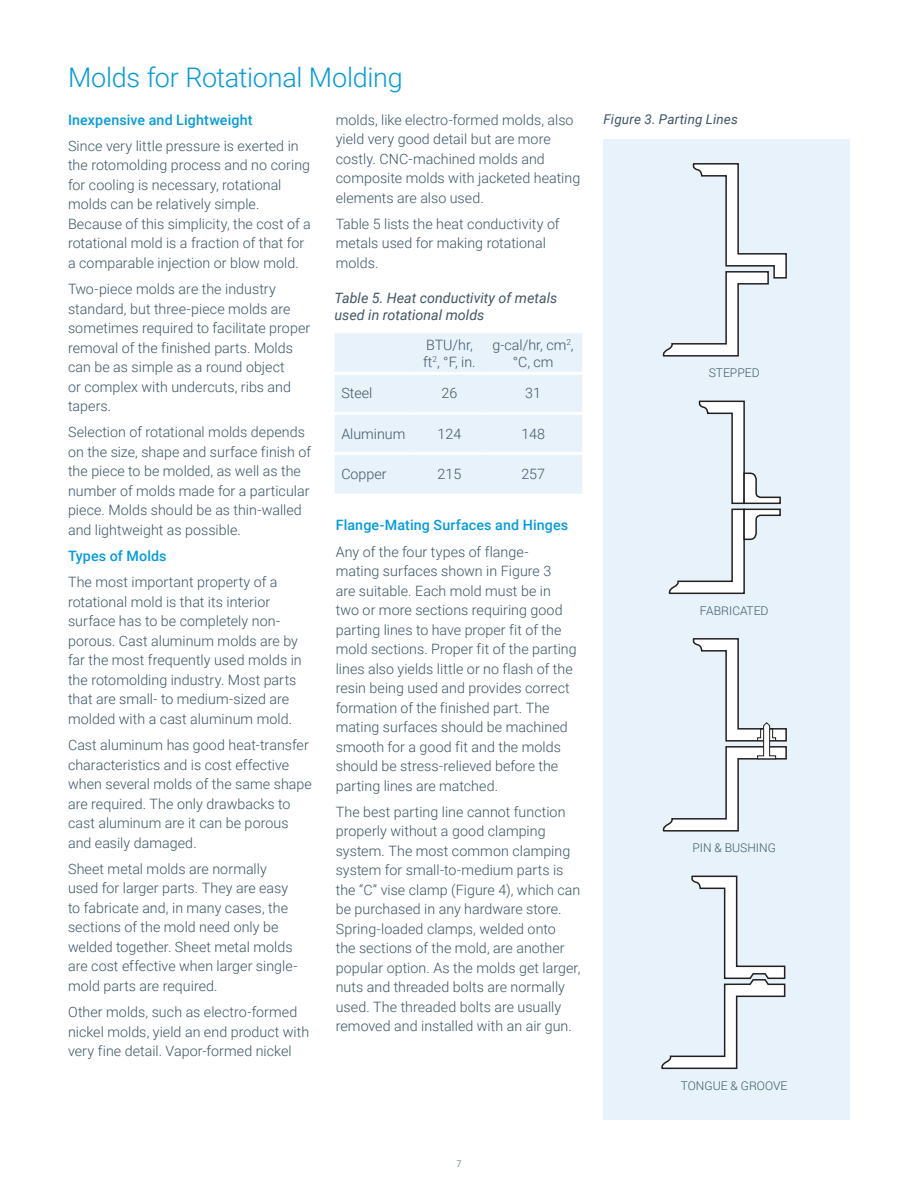
<style>
.page{position:relative;width:918px;height:1188px;background:#fff}
.page>*{position:absolute;margin:0;border:0;box-sizing:border-box;transform-origin:0 0}
.t1{font:300 27px "Roboto";letter-spacing:-.01em;color:#069ad9}
.t2{font:300 14.25px/19.5px "Roboto";letter-spacing:.005em;color:#3b5566}
.t3{font:300 14.25px/16.5px "Roboto";color:#425567}
.t4{font:500 14.25px "Roboto";letter-spacing:.01em;color:#069bda}
.t5{font:italic 14.25px/16.5px "Roboto";color:#425567}
.t6{font:italic 13.5px "Roboto";letter-spacing:.01em;color:#3b5566}
.t7{font:300 12px "Roboto";color:#3b5566}
.t8{font:300 9px "Roboto";color:#3b5566}
</style>
<div class="page">
<div style="left:604px;top:139px;width:246px;height:981px;background:#e7f2fa"></div>
<div style="left:335px;top:333px;width:247px;height:161px;background:#e7f2fa"></div>
<hr style="left:335px;top:412px;width:80px;height:3px;background:#fff">
<hr style="left:415px;top:412px;width:69px;height:3px;background:#fff">
<hr style="left:484px;top:412px;width:98px;height:3px;background:#fff">
<hr style="left:335px;top:452px;width:80px;height:3px;background:#fff">
<hr style="left:415px;top:452px;width:69px;height:3px;background:#fff">
<hr style="left:484px;top:452px;width:98px;height:3px;background:#fff">
<hr style="left:335px;top:372px;width:80px;height:3px;background:#fff">
<hr style="left:415px;top:372px;width:69px;height:3px;background:#fff">
<hr style="left:484px;top:372px;width:98px;height:3px;background:#fff">
<svg style="left:662px;top:163px;width:125px;height:194px"></svg>
<svg style="left:668px;top:400px;width:113px;height:195px"></svg>
<svg style="left:662px;top:638px;width:125px;height:194px"></svg>
<svg style="left:661px;top:875px;width:125px;height:195px"></svg>
<p class="t1" style="left:68px;top:59px;width:336px">Molds for Rotational Molding</p>
<p class="t4" style="left:68px;top:110px;width:186px">Inexpensive and Lightweight</p>
<p class="t2" style="left:68px;top:136px;width:244px">Since very little pressure is exerted in the rotomolding process and no coring for cooling is necessary, rotational molds can be relatively simple.<br>Because of this simplicity, the cost of a rotational mold is a fraction of that for a comparable injection or blow mold.</p>
<p class="t2" style="left:68px;top:279px;width:244px">Two-piece molds are the industry standard, but three-piece molds are sometimes required to facilitate proper removal of the finished parts. Molds can be as simple as a round object<br>or complex with undercuts, ribs and tapers.</p>
<p class="t2" style="left:68px;top:422px;width:245px">Selection of rotational molds depends on the size, shape and surface finish of the piece to be molded, as well as the number of molds made for a particular piece. Molds should be as thin-walled and lightweight as possible.</p>
<p class="t4" style="left:68px;top:546px;width:100px">Types of Molds</p>
<p class="t2" style="left:68px;top:572px;width:235px">The most important property of a rotational mold is that its interior surface has to be completely non&shy;porous. Cast aluminum molds are by far the most frequently used molds in the rotomolding industry. Most parts that are small- to medium-sized are molded with a cast aluminum mold.</p>
<p class="t2" style="left:68px;top:735px;width:245px">Cast aluminum has good heat-transfer characteristics and is cost effective when several molds of the same shape are required. The only drawbacks to cast aluminum are it can be porous and easily damaged.</p>
<p class="t2" style="left:68px;top:859px;width:231px">Sheet metal molds are normally used for larger parts. They are easy to fabricate and, in many cases, the sections of the mold need only be welded together. Sheet metal molds are cost effective when larger single&shy;mold parts are required.</p>
<p class="t2" style="left:68px;top:1002px;width:243px">Other molds, such as electro-formed nickel molds, yield an end product with very fine detail. Vapor-formed nickel</p>
<p class="t2" style="left:336px;top:109px;width:246px">molds, like electro-formed molds, also yield very good detail but are more costly. CNC-machined molds and composite molds with jacketed heating elements are also used.</p>
<p class="t2" style="left:336px;top:214px;width:225px">Table 5 lists the heat conductivity of metals used for making rotational molds.</p>
<p class="t5" style="left:335px;top:289px;width:224px">Table 5. Heat conductivity of metals used in rotational molds</p>
<p class="t3" style="left:423px;top:336px;width:54px">BTU/hr, ft<sup>2</sup>, °F, in.</p>
<p class="t3" style="left:493px;top:336px;width:83px;text-align:center">g-cal/hr, cm<sup>2</sup>, °C, cm</p>
<p class="t3" style="left:341px;top:385px;width:32px">Steel</p>
<p class="t3" style="left:442px;top:385px;width:17px">26</p>
<p class="t3" style="left:525px;top:385px;width:17px">31</p>
<p class="t3" style="left:341px;top:425px;width:66px">Aluminum</p>
<p class="t3" style="left:438px;top:425px;width:25px">124</p>
<p class="t3" style="left:521px;top:425px;width:25px">148</p>
<p class="t3" style="left:341px;top:465px;width:47px">Copper</p>
<p class="t3" style="left:438px;top:465px;width:25px">215</p>
<p class="t3" style="left:521px;top:465px;width:25px">257</p>
<p class="t4" style="left:336px;top:515px;width:234px">Flange-Mating Surfaces and Hinges</p>
<p class="t2" style="left:336px;top:541px;width:243px">Any of the four types of flange-<br>mating surfaces shown in Figure 3<br>are suitable. Each mold must be in two or more sections requiring good parting lines to have proper fit of the mold sections. Proper fit of the parting lines also yields little or no flash of the resin being used and provides correct formation of the finished part. The mating surfaces should be machined smooth for a good fit and the molds should be stress-relieved before the parting lines are matched.</p>
<p class="t2" style="left:336px;top:802px;width:246px">The best parting line cannot function properly without a good clamping system. The most common clamping system for small-to-medium parts is the “C” vise clamp (Figure 4), which can be purchased in any hardware store.<br>Spring-loaded clamps, welded onto<br>the sections of the mold, are another popular option. As the molds get larger, nuts and threaded bolts are normally used. The threaded bolts are usually removed and installed with an air gun.</p>
<p class="t6" style="left:604px;top:110px;width:136px">Figure 3. Parting Lines</p>
<p class="t7" style="left:709px;top:365px;width:52px">STEPPED</p>
<p class="t7" style="left:700px;top:602px;width:70px">FABRICATED</p>
<p class="t7" style="left:692px;top:840px;width:85px">PIN &amp; BUSHING</p>
<p class="t7" style="left:681px;top:1077px;width:108px">TONGUE &amp; GROOVE</p>
<p class="t8" style="left:457px;top:1157px;width:6px">7</p>
</div>
